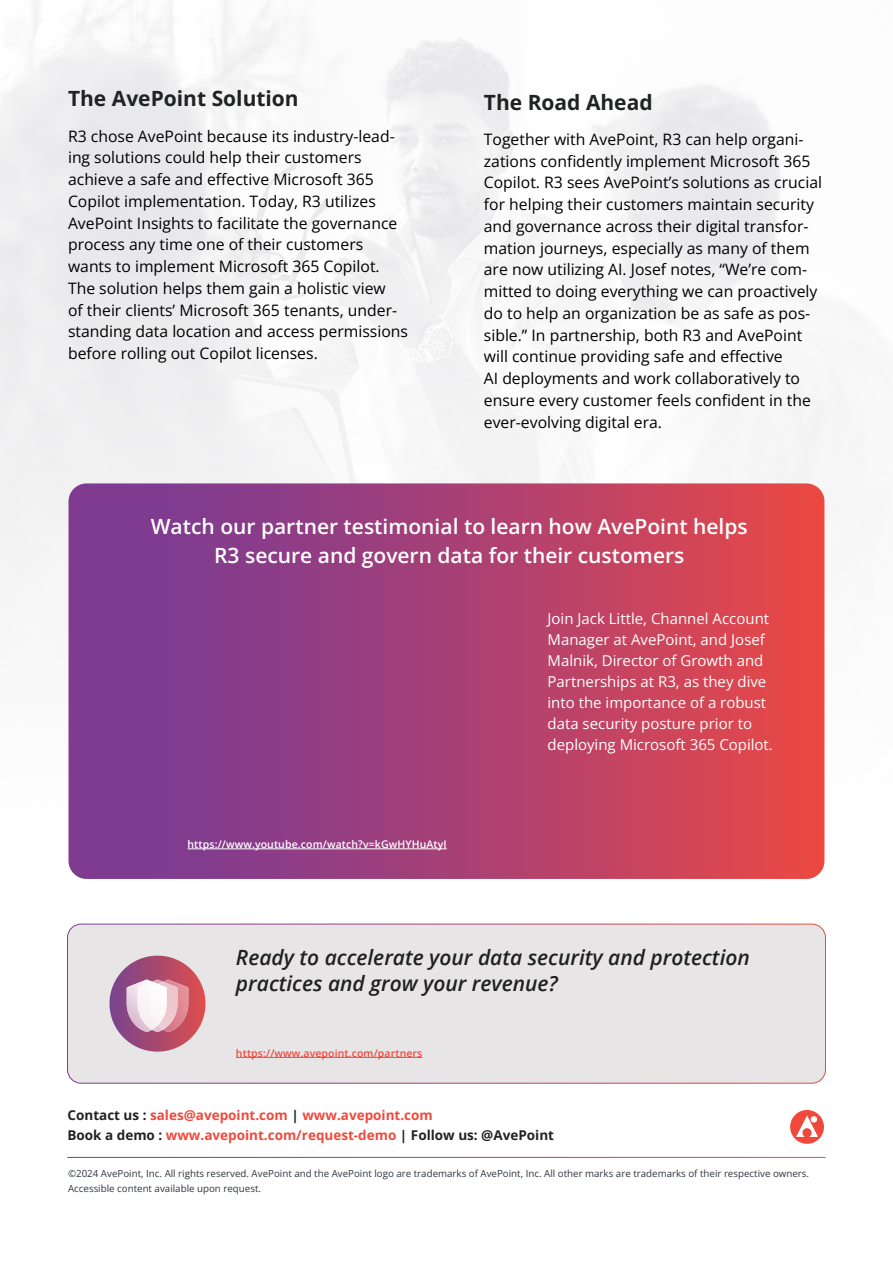
<style>
.page{position:relative;width:893px;height:1263px;background:#fff}
.page>*{position:absolute;margin:0;border:0;box-sizing:border-box;transform-origin:0 0}
.t1{font:600 21px/28.5px "Open Sans";color:#fff;text-align:center}
.t2{font:italic 600 21px/25.5px "Open Sans";color:#1f2021}
.t3{font:700 21px "Open Sans";color:#212222}
.t4{font:15.75px/21.8px "Open Sans";color:#000}
.t5{font:15px/21px "Open Sans";color:#fff}
.t6{font:700 13.5px/19.5px "Open Sans";color:#f0493c}
.t7{font:600 10.5px "Open Sans";letter-spacing:.01em;color:#fff}
.t8{font:600 10.5px "Open Sans";letter-spacing:.01em;color:#f0493c}
.t9{font:9.75px/15px "Open Sans";color:#303641}
.s1{color:#212222}
</style>
<div class="page">
<div style="left:790px;top:1110px;width:34px;height:34px;background:#f0493c;border-radius:50%"></div>
<svg style="left:796px;top:1115px;width:22px;height:22px"></svg>
<div style="left:68px;top:924px;width:757px;height:159px;background:#e7e5e6;border-radius:14px"></div>
<div style="left:67px;top:924px;width:759px;height:159px;border:1px solid #fff;border-radius:14px"></div>
<svg style="left:109px;top:956px;width:97px;height:96px"></svg>
<img style="left:127px;top:979px;width:61px;height:53px">
<img style="left:137px;top:981px;width:41px;height:49px">
<img style="left:148px;top:984px;width:19px;height:42px">
<svg style="left:69px;top:483px;width:755px;height:396px;background:#aa4072"></svg>
<hr style="left:188px;top:848px;width:259px;height:1px;background:#fff">
<hr style="left:236px;top:1057px;width:186px;height:1px;background:#f0493c">
<h1 class="t3" style="left:68px;top:84px;width:232px">The AvePoint Solution</h1>
<p class="t4" style="left:68px;top:125px;width:341px">R3 chose AvePoint because its industry-lead&shy;ing solutions could help their customers achieve a safe and effective Microsoft 365<br>Copilot implementation. Today, R3 utilizes AvePoint Insights to facilitate the governance process any time one of their customers wants to implement Microsoft 365 Copilot.<br>The solution helps them gain a holistic view<br>of their clients’ Microsoft 365 tenants, under&shy;standing data location and access permissions before rolling out Copilot licenses.</p>
<h1 class="t3" style="left:484px;top:87px;width:170px">The Road Ahead</h1>
<p class="t4" style="left:484px;top:128px;width:340px">Together with AvePoint, R3 can help organi&shy;zations confidently implement Microsoft 365<br>Copilot. R3 sees AvePoint’s solutions as crucial for helping their customers maintain security and governance across their digital transfor&shy;mation journeys, especially as many of them are now utilizing AI. Josef notes, “We’re com&shy;mitted to doing everything we can proactively do to help an organization be as safe as pos&shy;sible.” In partnership, both R3 and AvePoint will continue providing safe and effective<br>AI deployments and work collaboratively to ensure every customer feels confident in the ever-evolving digital era.</p>
<h1 class="t1" style="left:151px;top:512px;width:599px">Watch our partner testimonial to learn how AvePoint helps<br>R3 secure and govern data for their customers</h1>
<p class="t7" style="left:188px;top:837px;width:261px">https://www.youtube.com/watch?v=kGwHYHuAtyI</p>
<p class="t5" style="left:548px;top:607px;width:227px">Join Jack Little, Channel Account<br>Manager at AvePoint, and Josef<br>Malnik, Director of Growth and<br>Partnerships at R3, as they dive into the importance of a robust data security posture prior to deploying Microsoft 365 Copilot.</p>
<h1 class="t2" style="left:236px;top:944px;width:515px">Ready to accelerate your data security and protection practices and grow your revenue?</h1>
<p class="t8" style="left:236px;top:1046px;width:188px">https://www.avepoint.com/partners</p>
<p class="t6" style="left:68px;top:1105px;width:488px"><span class="s1">Contact us :</span> sales@avepoint.com <span class="s1">|</span> www.avepoint.com<br><span class="s1">Book a demo :</span> www.avepoint.com/request-demo <span class="s1">| Follow us: @AvePoint</span></p>
<p class="t9" style="left:68px;top:1165px;width:743px">©2024 AvePoint, Inc. All rights reserved. AvePoint and the AvePoint logo are trademarks of AvePoint, Inc. All other marks are trademarks of their respective owners.<br>Accessible content available upon request.</p>
</div>
